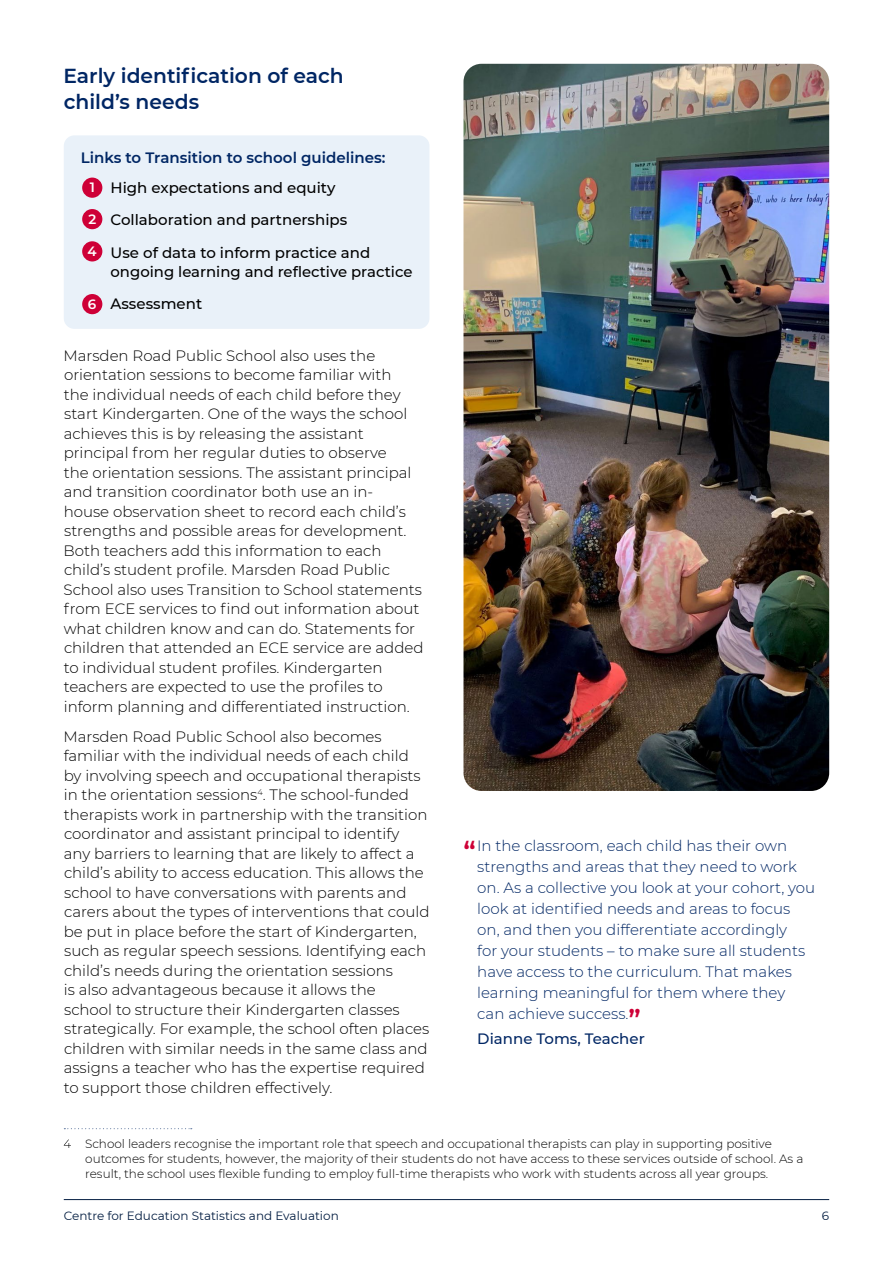
<style>
.page{position:relative;width:893px;height:1263px;background:#fff}
.page>*{position:absolute;margin:0;border:0;box-sizing:border-box;transform-origin:0 0}
.t1{font:600 20.25px/25.5px "Montserrat";color:#002664}
.Body_text_-_no_right{font:300 15px/19.5px "Montserrat";color:#000}
.t2{font:300 15px/21px "Montserrat";color:#002664}
.TTS_guidelines{font:500 15px/19.5px "Montserrat";color:#000}
.t3{font:600 15px "Montserrat";color:#002664}
.t4{font:500 15px "Montserrat";color:#002664}
.t5{font:600 13.5px "Montserrat";color:#fff}
.Footnotes{font:300 12px/15px "Montserrat";color:#000}
.t6{font:12px "Montserrat";color:#041e42}
.s1{font-weight:600;font-size:27px;color:#ce0037}
</style>
<div class="page">
<hr style="left:64px;top:1199px;width:765px;height:1px;background:#041e42">
<svg style="left:64px;top:1128px;width:128px;height:1px"></svg>
<svg style="left:64px;top:1139px;width:7px;height:9px"></svg>
<div style="left:64px;top:135px;width:365px;height:194px;background:#e9f1f9;border-radius:11px"></div>
<div style="left:82px;top:178px;width:20px;height:20px;background:#ce0037;border-radius:50%"></div>
<div style="left:82px;top:209px;width:20px;height:20px;background:#ce0037;border-radius:50%"></div>
<div style="left:82px;top:241px;width:20px;height:20px;background:#ce0037;border-radius:50%"></div>
<div style="left:82px;top:294px;width:20px;height:20px;background:#ce0037;border-radius:50%"></div>
<img style="left:463px;top:64px;width:366px;height:727px">
<h3 class="t1" style="left:64px;top:63px;width:282px">Early identification of each child’s needs</h3>
<h4 class="t3" style="left:81px;top:147px;width:306px">Links to Transition to school guidelines:</h4>
<p class="TTS_guidelines" style="left:111px;top:177px;width:226px">High expectations and equity</p>
<p class="TTS_guidelines" style="left:111px;top:210px;width:238px">Collaboration and partnerships</p>
<p class="TTS_guidelines" style="left:111px;top:242px;width:303px">Use of data to inform practice and ongoing learning and reflective practice</p>
<p class="TTS_guidelines" style="left:111px;top:294px;width:93px">Assessment</p>
<p class="t5" style="left:90px;top:178px;width:7px">1</p>
<p class="t5" style="left:89px;top:209px;width:9px">2</p>
<p class="t5" style="left:88px;top:241px;width:11px">4</p>
<p class="t5" style="left:88px;top:294px;width:10px">6</p>
<p class="Body_text_-_no_right" style="left:63px;top:345px;width:362px">Marsden Road Public School also uses the orientation sessions to become familiar with<br>the individual needs of each child before they start Kindergarten. One of the ways the school achieves this is by releasing the assistant principal from her regular duties to observe<br>the orientation sessions. The assistant principal and transition coordinator both use an in-<br>house observation sheet to record each child’s strengths and possible areas for development.<br>Both teachers add this information to each child’s student profile. Marsden Road Public School also uses Transition to School statements from ECE services to find out information about what children know and can do. Statements for children that attended an ECE service are added to individual student profiles. Kindergarten teachers are expected to use the profiles to inform planning and differentiated instruction.</p>
<p class="Body_text_-_no_right" style="left:63px;top:726px;width:368px">Marsden Road Public School also becomes familiar with the individual needs of each child by involving speech and occupational therapists in the orientation sessions<sup>4</sup>. The school-funded therapists work in partnership with the transition coordinator and assistant principal to identify<br>any barriers to learning that are likely to affect a child’s ability to access education. This allows the school to have conversations with parents and carers about the types of interventions that could be put in place before the start of Kindergarten, such as regular speech sessions. Identifying each child’s needs during the orientation sessions<br>is also advantageous because it allows the<br>school to structure their Kindergarten classes strategically. For example, the school often places children with similar needs in the same class and assigns a teacher who has the expertise required to support those children effectively.</p>
<p class="t2" style="left:477px;top:835px;width:339px;text-indent:-14px"><span class="s1">“</span>In the classroom, each child has their own strengths and areas that they need to work on. As a collective you look at your cohort, you look at identified needs and areas to focus on, and then you differentiate accordingly<br>for your students – to make sure all students have access to the curriculum. That makes learning meaningful for them where they can achieve success.<span class="s1">”</span></p>
<p class="t4" style="left:477px;top:1028px;width:169px">Dianne Toms, Teacher</p>
<p class="Footnotes" style="left:85px;top:1136px;width:720px">School leaders recognise the important role that speech and occupational therapists can play in supporting positive outcomes for students, however, the majority of their students do not have access to these services outside of school. As a result, the school uses flexible funding to employ full-time therapists who work with students across all year groups.</p>
<p class="t6" style="left:64px;top:1208px;width:277px">Centre for Education Statistics and Evaluation</p>
<p class="t6" style="left:822px;top:1208px;width:9px">6</p>
</div>
